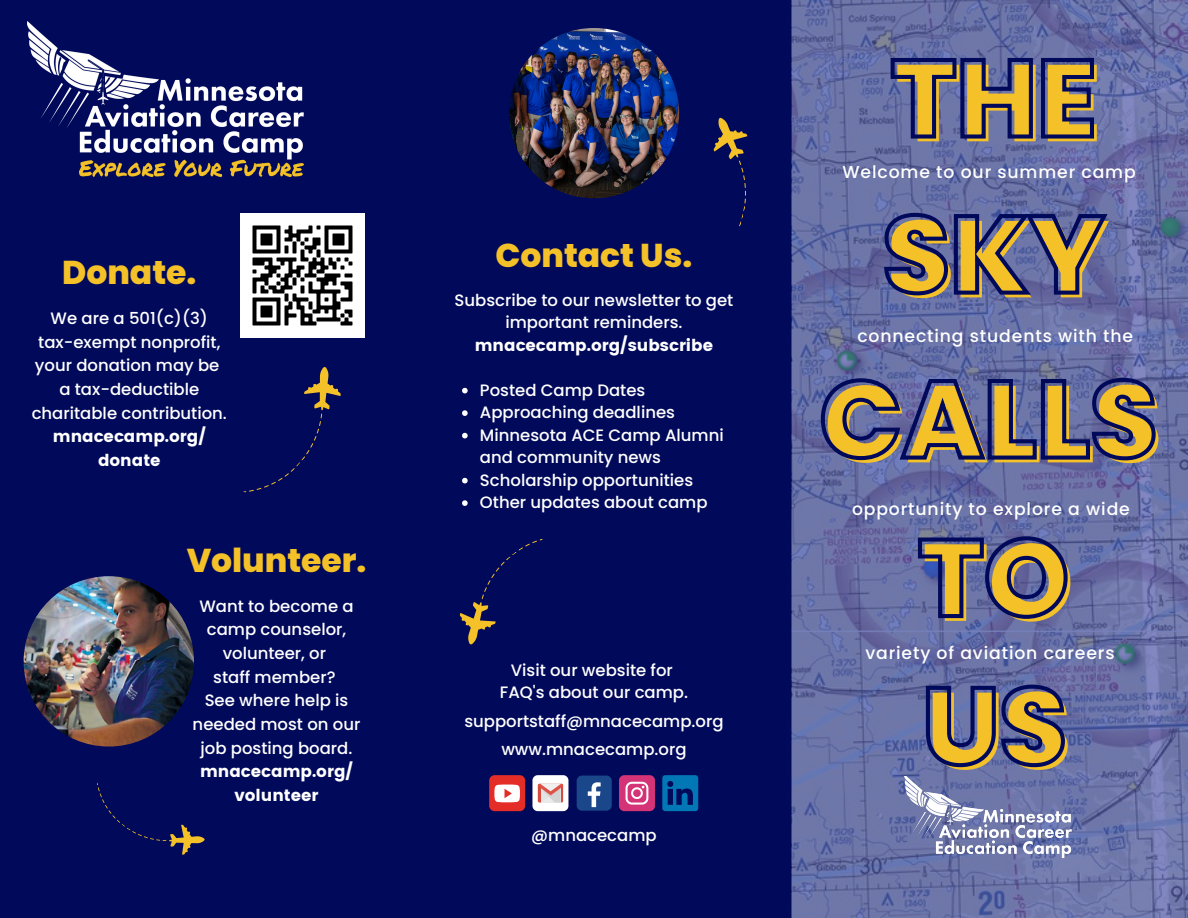
<style>
.page{position:relative;width:1188px;height:918px;background:#01095a}
.page>*{position:absolute;margin:0;border:0;box-sizing:border-box;transform-origin:0 0}
.t1{font:800 108.6px/156.1px "Poppins";color:#f5c128}
.t2{font:800 33px "Poppins";color:#f5c128}
.t3{font:500 17.25px "Poppins";letter-spacing:.05em;color:#fff}
.t4{font:500 16.5px/23.7px "Poppins";color:#fff;text-align:center}
.t5{font:16.5px/23.7px "Poppins";color:#fff;text-align:center}
</style>
<div class="page">
<img style="left:24px;top:576px;width:170px;height:171px;border-radius:50%">
<img style="left:241px;top:213px;width:124px;height:124px">
<svg style="left:619px;top:775px;width:36px;height:36px"></svg>
<div style="left:577px;top:776px;width:35px;height:35px;background:#1a4789;border-radius:5px"></div>
<svg style="left:588px;top:782px;width:13px;height:25px"></svg>
<svg style="left:532px;top:775px;width:36px;height:36px"></svg>
<img style="left:792px;top:0;width:396px;height:918px">
<img style="left:905px;top:777px;width:166px;height:93px">
<svg style="left:243px;top:367px;width:98px;height:126px"></svg>
<svg style="left:97px;top:782px;width:108px;height:73px"></svg>
<svg style="left:713px;top:117px;width:35px;height:110px"></svg>
<img style="left:509px;top:28px;width:170px;height:170px;border-radius:50%">
<svg style="left:459px;top:539px;width:84px;height:106px"></svg>
<svg style="left:662px;top:775px;width:36px;height:36px"></svg>
<div style="left:489px;top:775px;width:36px;height:36px;background:#e52d27;border-radius:5px"></div>
<svg style="left:494px;top:785px;width:26px;height:17px"></svg>
<img style="left:27px;top:21px;width:276px;height:156px">
<svg style="left:462px;top:388px;width:6px;height:5px"></svg>
<svg style="left:462px;top:410px;width:6px;height:6px"></svg>
<svg style="left:462px;top:433px;width:6px;height:5px"></svg>
<svg style="left:462px;top:478px;width:6px;height:5px"></svg>
<svg style="left:462px;top:500px;width:6px;height:6px"></svg>
<svg style="left:924px;top:682px;width:143px;height:88px"></svg>
<svg style="left:889px;top:56px;width:207px;height:85px"></svg>
<svg style="left:882px;top:210px;width:228px;height:88px"></svg>
<svg style="left:819px;top:375px;width:339px;height:88px"></svg>
<svg style="left:916px;top:534px;width:154px;height:87px"></svg>
<h2 class="t2" style="left:62px;top:249px;width:136px">Donate.</h2>
<p class="t4" style="left:32px;top:306px;width:197px">We are a 501(c)(3) tax-exempt nonprofit, your donation may be a tax-deductible charitable contribution.</p>
<p class="t5" style="left:53px;top:425px;width:154px">mnacecamp.org/ donate</p>
<h2 class="t2" style="left:187px;top:537px;width:181px">Volunteer.</h2>
<p class="t4" style="left:193px;top:594px;width:169px">Want to become a camp counselor, volunteer, or<br>staff member?<br>See where help is needed most on our job posting board.</p>
<p class="t5" style="left:200px;top:760px;width:154px">mnacecamp.org/ volunteer</p>
<h2 class="t2" style="left:496px;top:232px;width:198px">Contact Us.</h2>
<p class="t4" style="left:455px;top:289px;width:280px;line-height:22.5px">Subscribe to our newsletter to get important reminders.</p>
<p class="t5" style="left:475px;top:333px;width:240px">mnacecamp.org/subscribe</p>
<p class="t4" style="left:480px;top:379px;width:245px;line-height:22.5px;text-align:left">Posted Camp Dates<br>Approaching deadlines<br>Minnesota ACE Camp Alumni and community news<br>Scholarship opportunities<br>Other updates about camp</p>
<p class="t4" style="left:500px;top:659px;width:190px;line-height:22.5px">Visit our website for<br>FAQ's about our camp.</p>
<p class="t4" style="left:464px;top:709px;width:261px">supportstaff@mnacecamp.org</p>
<p class="t4" style="left:501px;top:737px;width:187px">www.mnacecamp.org</p>
<p class="t4" style="left:531px;top:823px;width:127px">@mnacecamp</p>
<h1 class="t1" style="left:887px;top:25px;width:224px">THE<br>SKY</h1>
<p class="t3" style="left:843px;top:160px;width:295px">Welcome to our summer camp</p>
<p class="t3" style="left:857px;top:324px;width:277px">connecting students with the</p>
<h1 class="t1" style="left:824px;top:345px;width:340px;line-height:158.6px;text-align:center">CALLS<br>TO</h1>
<p class="t3" style="left:852px;top:497px;width:279px">opportunity to explore a wide</p>
<p class="t3" style="left:865px;top:641px;width:251px">variety of aviation careers</p>
<h1 class="t1" style="left:927px;top:653px;width:146px">US</h1>
</div>
